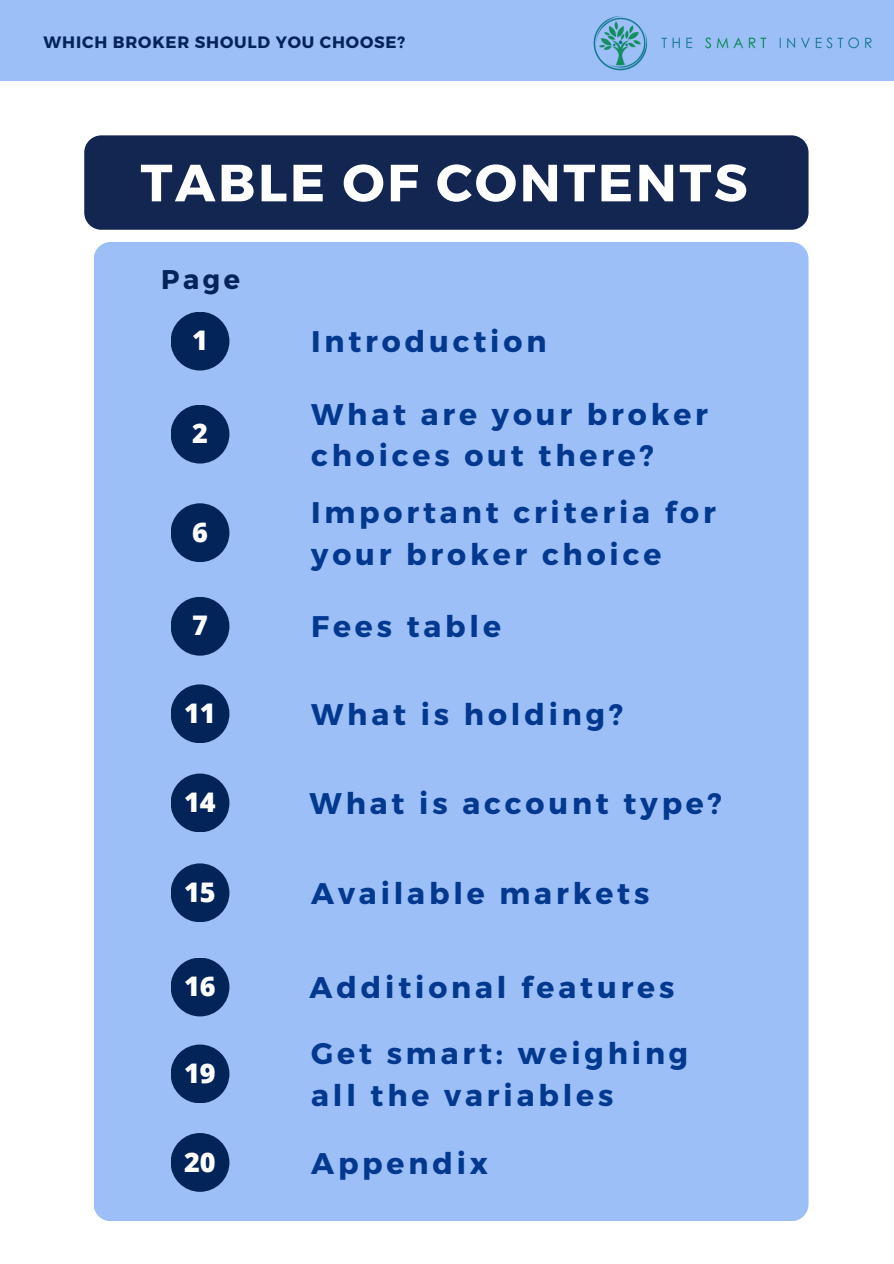
<style>
.page{position:relative;width:894px;height:1264px;background:#fff}
.page>*{position:absolute;margin:0;border:0;box-sizing:border-box;transform-origin:0 0}
.t1{font:700 52.2px "Montserrat";letter-spacing:.05em;color:#fff}
.t2{font:700 29.85px/41.5px "Montserrat";letter-spacing:.13em;color:#02388e}
.t3{font:800 27px "Open Sans";color:#fff}
.t4{font:700 27px "Montserrat";color:#032459}
.t5{font:700 16.5px "Montserrat";letter-spacing:.05em;color:#032459}
</style>
<div class="page">
<div style="left:0;top:0;width:893px;height:80px;background:#9cbff8"></div>
<img style="left:593px;top:16px;width:279px;height:55px">
<div style="left:84px;top:135px;width:724px;height:95px;background:#132652;border-radius:17px"></div>
<div style="left:94px;top:242px;width:714px;height:978px;background:#9cbff8;border-radius:17px"></div>
<div style="left:170px;top:312px;width:59px;height:58px;background:#032459;border-radius:50%"></div>
<div style="left:170px;top:405px;width:59px;height:58px;background:#032459;border-radius:50%"></div>
<div style="left:170px;top:503px;width:59px;height:59px;background:#032459;border-radius:50%"></div>
<div style="left:170px;top:597px;width:59px;height:58px;background:#032459;border-radius:50%"></div>
<div style="left:170px;top:684px;width:59px;height:59px;background:#032459;border-radius:50%"></div>
<div style="left:170px;top:773px;width:59px;height:59px;background:#032459;border-radius:50%"></div>
<div style="left:170px;top:863px;width:59px;height:59px;background:#032459;border-radius:50%"></div>
<div style="left:170px;top:957px;width:59px;height:59px;background:#032459;border-radius:50%"></div>
<div style="left:170px;top:1044px;width:59px;height:59px;background:#032459;border-radius:50%"></div>
<div style="left:170px;top:1132px;width:59px;height:59px;background:#032459;border-radius:50%"></div>
<p class="t5" style="left:44px;top:32px;width:363px">WHICH BROKER SHOULD YOU CHOOSE?</p>
<p class="t1" style="left:140px;top:149px;width:608px">TABLE OF CONTENTS</p>
<p class="t4" style="left:161px;top:262px;width:80px">Page</p>
<p class="t3" style="left:192px;top:321px;width:17px">1</p>
<p class="t3" style="left:192px;top:414px;width:17px">2</p>
<h2 class="t3" style="left:192px;top:513px;width:17px">6</h2>
<p class="t3" style="left:192px;top:606px;width:17px">7</p>
<h2 class="t3" style="left:184px;top:694px;width:33px">11</h2>
<h2 class="t3" style="left:184px;top:783px;width:33px">14</h2>
<h2 class="t3" style="left:184px;top:873px;width:33px">15</h2>
<h2 class="t3" style="left:184px;top:967px;width:33px">16</h2>
<h2 class="t3" style="left:184px;top:1054px;width:33px">19</h2>
<h2 class="t3" style="left:184px;top:1142px;width:33px">20</h2>
<h2 class="t2" style="left:311px;top:319px;width:237px">Introduction</h2>
<h1 class="t2" style="left:311px;top:391px;width:398px">What are your broker choices out there?</h1>
<p class="t2" style="left:311px;top:490px;width:406px">Important criteria for your broker choice</p>
<p class="t2" style="left:311px;top:604px;width:191px">Fees table</p>
<p class="t2" style="left:311px;top:692px;width:313px">What is holding?</p>
<h2 class="t2" style="left:309px;top:781px;width:413px">What is account type?</h2>
<p class="t2" style="left:311px;top:871px;width:339px">Available markets</p>
<p class="t2" style="left:309px;top:965px;width:366px">Additional features</p>
<p class="t2" style="left:311px;top:1031px;width:378px">Get smart: weighing all the variables</p>
<p class="t2" style="left:311px;top:1140px;width:178px">Appendix</p>
</div>
